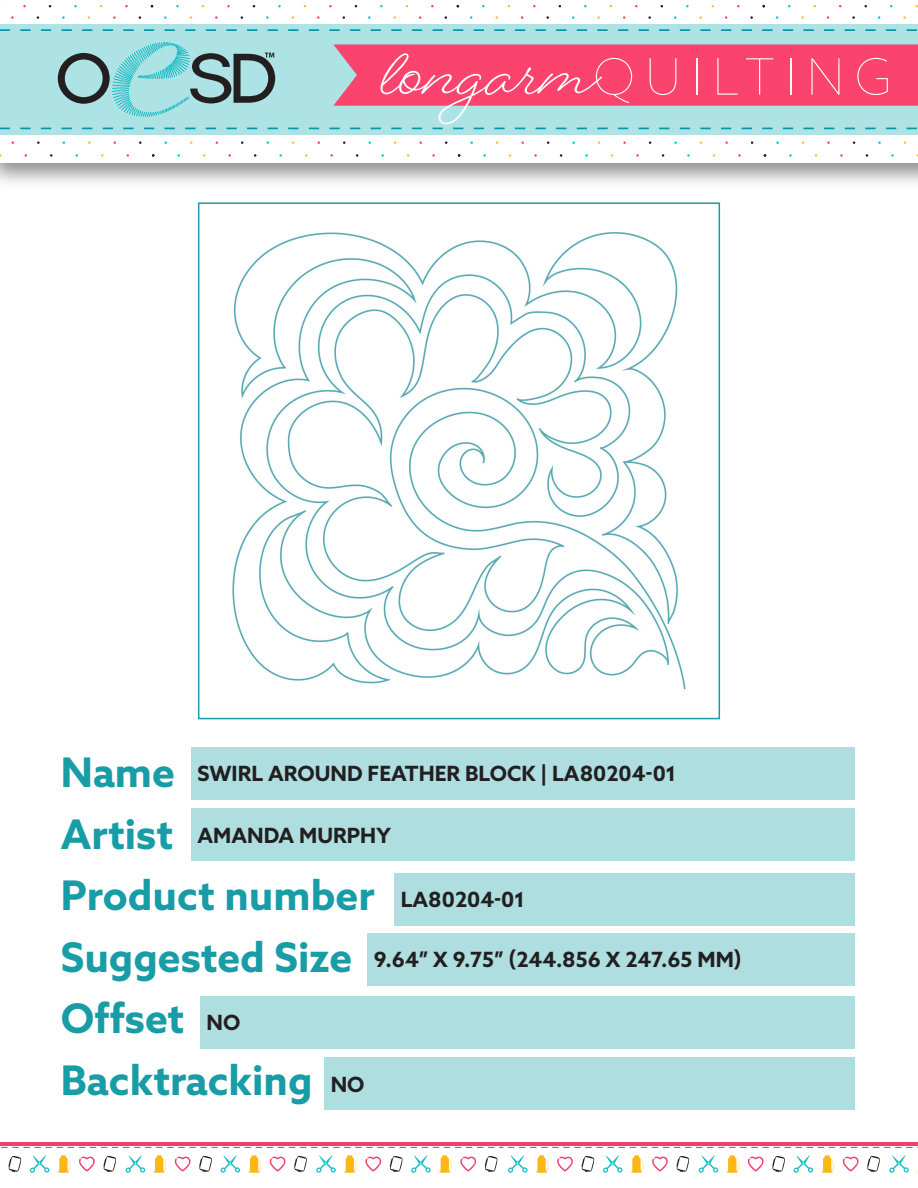
<style>
.page{position:relative;width:918px;height:1188px;background:#fff}
.page>*{position:absolute;margin:0;border:0;box-sizing:border-box;transform-origin:0 0}
.t1{font:100 50.25px "Azo Sans";letter-spacing:.2em;color:#fff}
.t2{font:700 40.8px/61.5px "Azo Sans";color:#189ca6}
.t3{font:700 21px "Azo Sans";color:#231f20}
</style>
<div class="page">
<img style="left:232px;top:232px;width:454px;height:458px">
<div style="left:198px;top:202px;width:522px;height:517px;border:2px solid #189ca6"></div>
<div style="left:0;top:24px;width:918px;height:110px;background:#aee3e5"></div>
<svg style="left:0;top:29px;width:917px;height:2px"></svg>
<svg style="left:0;top:128px;width:330px;height:2px"></svg>
<svg style="left:57px;top:42px;width:219px;height:75px"></svg>
<svg style="left:330px;top:44px;width:588px;height:86px"></svg>
<svg style="left:8px;top:1156px;width:13px;height:16px"></svg>
<svg style="left:58px;top:1155px;width:13px;height:18px"></svg>
<svg style="left:79px;top:1157px;width:16px;height:15px"></svg>
<svg style="left:30px;top:1155px;width:19px;height:18px"></svg>
<svg style="left:103px;top:1156px;width:13px;height:16px"></svg>
<svg style="left:154px;top:1155px;width:12px;height:18px"></svg>
<svg style="left:175px;top:1157px;width:16px;height:15px"></svg>
<svg style="left:126px;top:1155px;width:19px;height:18px"></svg>
<svg style="left:199px;top:1156px;width:13px;height:16px"></svg>
<svg style="left:248px;top:1155px;width:13px;height:18px"></svg>
<svg style="left:270px;top:1157px;width:16px;height:15px"></svg>
<svg style="left:221px;top:1155px;width:19px;height:18px"></svg>
<svg style="left:294px;top:1156px;width:13px;height:16px"></svg>
<svg style="left:344px;top:1155px;width:13px;height:18px"></svg>
<svg style="left:365px;top:1157px;width:16px;height:15px"></svg>
<svg style="left:316px;top:1155px;width:20px;height:18px"></svg>
<svg style="left:390px;top:1156px;width:13px;height:16px"></svg>
<svg style="left:439px;top:1155px;width:13px;height:18px"></svg>
<svg style="left:460px;top:1157px;width:16px;height:15px"></svg>
<svg style="left:411px;top:1155px;width:20px;height:18px"></svg>
<svg style="left:485px;top:1156px;width:13px;height:16px"></svg>
<hr style="left:0;top:1142px;width:502px;height:3px;background:#ef406d">
<svg style="left:1px;top:1147px;width:494px;height:1px"></svg>
<svg style="left:536px;top:1155px;width:13px;height:18px"></svg>
<svg style="left:557px;top:1157px;width:16px;height:15px"></svg>
<svg style="left:508px;top:1155px;width:20px;height:18px"></svg>
<svg style="left:581px;top:1156px;width:13px;height:16px"></svg>
<svg style="left:631px;top:1155px;width:13px;height:18px"></svg>
<svg style="left:652px;top:1157px;width:16px;height:15px"></svg>
<svg style="left:603px;top:1155px;width:20px;height:18px"></svg>
<svg style="left:676px;top:1156px;width:13px;height:16px"></svg>
<svg style="left:727px;top:1155px;width:12px;height:18px"></svg>
<svg style="left:748px;top:1157px;width:16px;height:15px"></svg>
<svg style="left:699px;top:1155px;width:19px;height:18px"></svg>
<svg style="left:772px;top:1156px;width:13px;height:16px"></svg>
<svg style="left:822px;top:1155px;width:12px;height:18px"></svg>
<svg style="left:843px;top:1157px;width:16px;height:15px"></svg>
<svg style="left:794px;top:1155px;width:19px;height:18px"></svg>
<svg style="left:867px;top:1156px;width:13px;height:16px"></svg>
<svg style="left:889px;top:1155px;width:20px;height:18px"></svg>
<hr style="left:500px;top:1142px;width:418px;height:3px;background:#ef406d">
<svg style="left:499px;top:1147px;width:419px;height:1px"></svg>
<div style="left:191px;top:747px;width:664px;height:53px;background:#aedee0"></div>
<div style="left:191px;top:808px;width:664px;height:53px;background:#aedee0"></div>
<div style="left:394px;top:873px;width:461px;height:52px;background:#aedee0"></div>
<div style="left:367px;top:933px;width:488px;height:52px;background:#aedee0"></div>
<div style="left:200px;top:996px;width:655px;height:52px;background:#aedee0"></div>
<div style="left:324px;top:1057px;width:531px;height:53px;background:#aedee0"></div>
<h1 class="t1" style="left:593px;top:45px;width:300px">QUILTING</h1>
<h2 class="t2" style="left:61px;top:741px;width:315px">Name<br>Artist<br>Product number<br>Suggested Size<br>Offset<br>Backtracking</h2>
<p class="t3" style="left:198px;top:760px;width:481px">SWIRL AROUND FEATHER BLOCK | LA80204-01</p>
<p class="t3" style="left:198px;top:822px;width:195px">AMANDA MURPHY</p>
<p class="t3" style="left:401px;top:886px;width:126px">LA80204-01</p>
<p class="t3" style="left:374px;top:946px;width:369px">9.64” X 9.75” (244.856 X 247.65 MM)</p>
<p class="t3" style="left:207px;top:1009px;width:35px">NO</p>
<p class="t3" style="left:331px;top:1070px;width:35px">NO</p>
</div>
